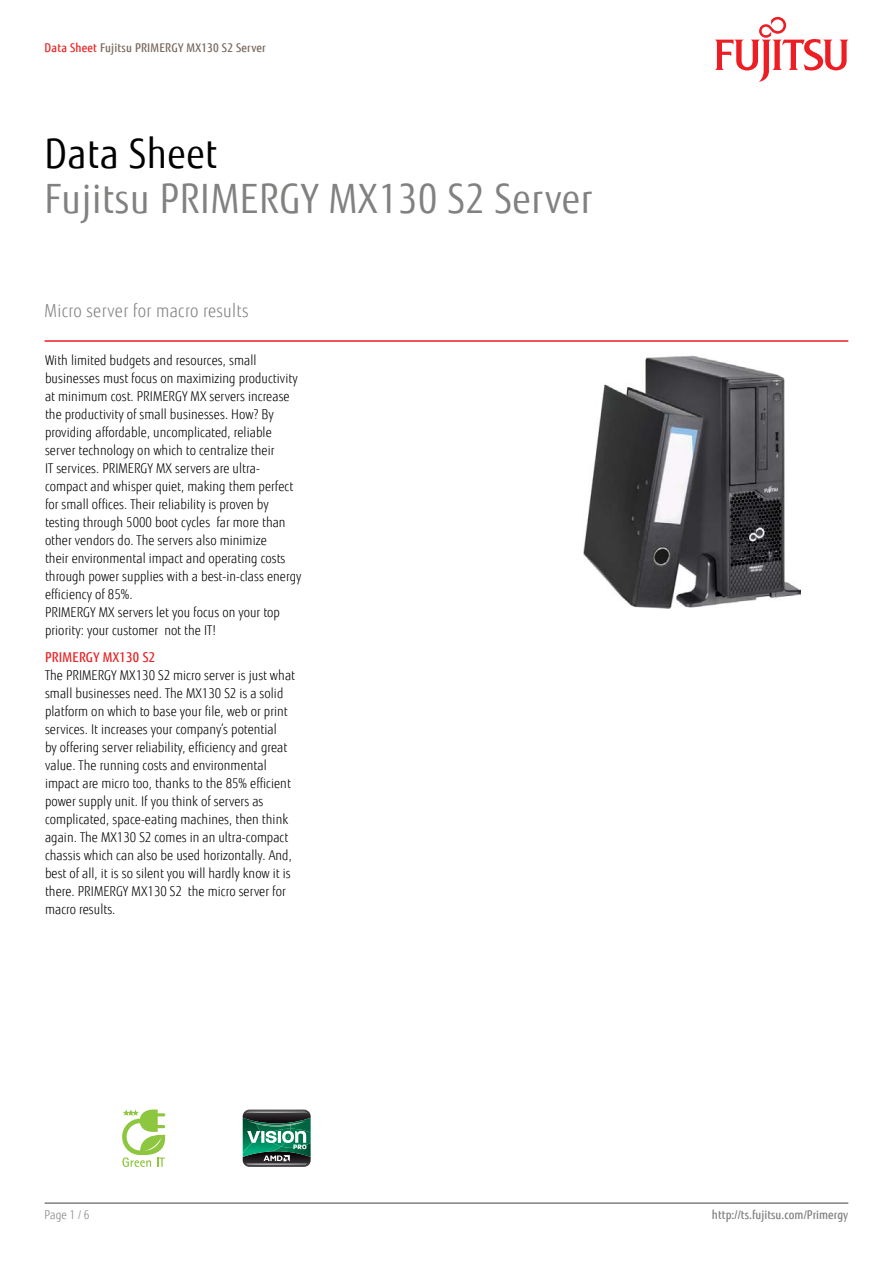
<style>
.page{position:relative;width:893px;height:1263px;background:#fff}
.page>*{position:absolute;margin:0;border:0;box-sizing:border-box;transform-origin:0 0}
.t1{font:40.5px "Fujitsu Sans";letter-spacing:.02em;color:#818280;scale:.9 1}
.t2{font:40.5px "Fujitsu Sans";letter-spacing:.02em;color:#000;scale:.9 1}
.t3{font:300 18px "Fujitsu Sans";letter-spacing:.02em;color:#818280;scale:.9 1}
.t4{font:300 13.5px/18px "Fujitsu Sans";letter-spacing:.005em;color:#000;scale:.9 1}
.t5{font:500 13.5px "Fujitsu Sans";letter-spacing:.02em;color:#e82425;scale:.9 1}
.t6{font:500 12px "Fujitsu Sans";letter-spacing:.02em;color:#79695e;scale:.9 1}
.t7{font:500 12px "Fujitsu Sans";letter-spacing:.005em;color:#818280;scale:.9 1}
.t8{font:300 12px "Fujitsu Sans";color:#818280;scale:.9 1}
.s1{color:#e92425}
</style>
<div class="page">
<hr style="left:45px;top:1202px;width:803px;height:2px;background:#818280">
<hr style="left:45px;top:340px;width:803px;height:2px;background:#ed1d24">
<svg style="left:715px;top:17px;width:133px;height:65px"></svg>
<img style="left:584px;top:355px;width:217px;height:253px">
<svg style="left:122px;top:1109px;width:43px;height:58px"></svg>
<svg style="left:243px;top:1109px;width:68px;height:58px;background:#437363"></svg>
<p class="t6" style="left:45px;top:40px;width:247px"><span class="s1">Data Sheet</span> Fujitsu PRIMERGY MX130 S2 Server</p>
<h1 class="t2" style="left:45px;top:130px;width:193px">Data Sheet</h1>
<h1 class="t1" style="left:45px;top:175px;width:610px">Fujitsu PRIMERGY MX130 S2 Server</h1>
<h2 class="t3" style="left:45px;top:300px;width:228px">Micro server for macro results</h2>
<p class="t4" style="left:45px;top:351px;width:286px">With limited budgets and resources, small businesses must focus on maximizing productivity at minimum cost. PRIMERGY MX servers increase the productivity of small businesses. How? By providing affordable, uncomplicated, reliable server technology on which to centralize their<br>IT services. PRIMERGY MX servers are ultra&shy;compact and whisper quiet, making them perfect for small offices. Their reliability is proven by testing through 5000 boot cycles far more than other vendors do. The servers also minimize<br>their environmental impact and operating costs through power supplies with a best-in-class energy efficiency of 85%.<br>PRIMERGY MX servers let you focus on your top priority: your customer not the IT!</p>
<p class="t5" style="left:45px;top:648px;width:124px">PRIMERGY MX130 S2</p>
<p class="t4" style="left:45px;top:666px;width:279px">The PRIMERGY MX130 S2 micro server is just what small businesses need. The MX130 S2 is a solid platform on which to base your file, web or print services. It increases your company’s potential<br>by offering server reliability, efficiency and great value. The running costs and environmental impact are micro too, thanks to the 85% efficient power supply unit. If you think of servers as complicated, space-eating machines, then think again. The MX130 S2 comes in an ultra-compact chassis which can also be used horizontally. And, best of all, it is so silent you will hardly know it is there. PRIMERGY MX130 S2 the micro server for macro results.</p>
<p class="t8" style="left:45px;top:1208px;width:51px">Page 1 / 6</p>
<p class="t7" style="left:712px;top:1208px;width:153px">http://ts.fujitsu.com/Primergy</p>
</div>
